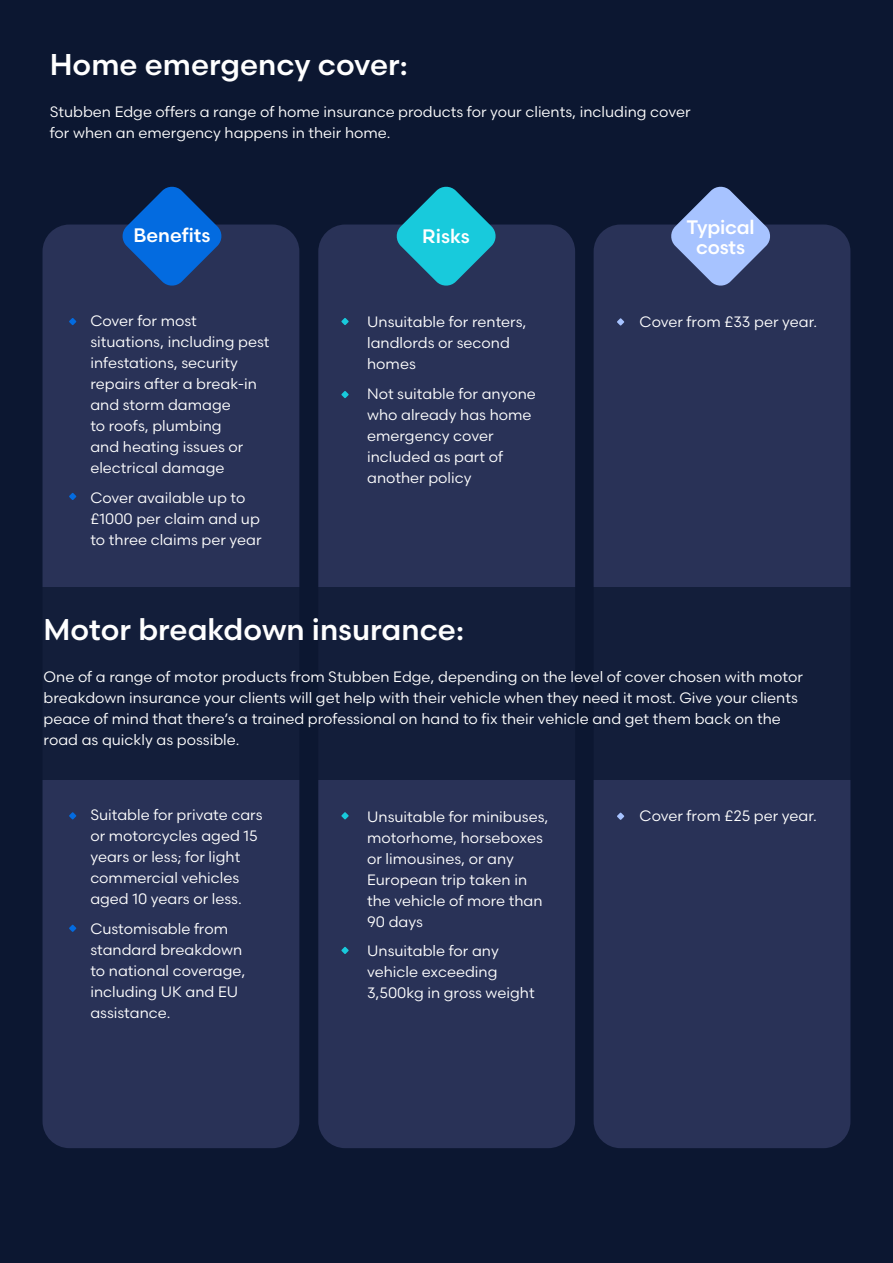
<style>
.page{position:relative;width:893px;height:1263px;background:#0c1731}
.page>*{position:absolute;margin:0;border:0;box-sizing:border-box;transform-origin:0 0}
.t1{font:500 30px "Scandia";color:#fff}
.t2{font:500 19.5px/19.5px "Scandia";letter-spacing:-.01em;color:#fff;text-align:center}
.t3{font:15px/21px "Scandia";color:#fff}
</style>
<div class="page">
<div style="left:43px;top:225px;width:256px;height:923px;background:#293257;border-radius:27px"></div>
<div style="left:318px;top:225px;width:257px;height:923px;background:#293257;border-radius:27px"></div>
<div style="left:594px;top:225px;width:256px;height:923px;background:#293257;border-radius:27px"></div>
<svg style="left:69px;top:318px;width:7px;height:7px"></svg>
<svg style="left:69px;top:493px;width:7px;height:7px"></svg>
<svg style="left:69px;top:812px;width:7px;height:7px"></svg>
<svg style="left:69px;top:925px;width:7px;height:7px"></svg>
<svg style="left:341px;top:812px;width:8px;height:7px"></svg>
<svg style="left:341px;top:318px;width:8px;height:7px"></svg>
<svg style="left:341px;top:391px;width:8px;height:7px"></svg>
<svg style="left:341px;top:947px;width:8px;height:7px"></svg>
<svg style="left:617px;top:318px;width:7px;height:8px"></svg>
<svg style="left:617px;top:812px;width:7px;height:8px"></svg>
<svg style="left:117px;top:186px;width:110px;height:100px"></svg>
<svg style="left:391px;top:186px;width:110px;height:100px"></svg>
<svg style="left:666px;top:186px;width:109px;height:100px"></svg>
<div style="left:43px;top:587px;width:807px;height:192px;background:#131e3a"></div>
<h1 class="t1" style="left:50px;top:46px;width:360px">Home emergency cover:</h1>
<p class="t3" style="left:50px;top:101px;width:642px">Stubben Edge offers a range of home insurance products for your clients, including cover for when an emergency happens in their home.</p>
<h2 class="t2" style="left:133px;top:225px;width:79px">Benefits</h2>
<h2 class="t2" style="left:422px;top:226px;width:49px">Risks</h2>
<h2 class="t2" style="left:686px;top:217px;width:70px">Typical costs</h2>
<p class="t3" style="left:90px;top:310px;width:181px">Cover for most situations, including pest infestations, security repairs after a break-in and storm damage<br>to roofs, plumbing<br>and heating issues or electrical damage</p>
<p class="t3" style="left:90px;top:487px;width:173px">Cover available up to £1000 per claim and up to three claims per year</p>
<p class="t3" style="left:367px;top:311px;width:161px">Unsuitable for renters, landlords or second homes</p>
<p class="t3" style="left:367px;top:383px;width:170px">Not suitable for anyone who already has home emergency cover included as part of another policy</p>
<p class="t3" style="left:640px;top:311px;width:179px">Cover from £33 per year.</p>
<h1 class="t1" style="left:44px;top:611px;width:422px">Motor breakdown insurance:</h1>
<p class="t3" style="left:44px;top:666px;width:761px">One of a range of motor products from Stubben Edge, depending on the level of cover chosen with motor breakdown insurance your clients will get help with their vehicle when they need it most. Give your clients peace of mind that there’s a trained professional on hand to fix their vehicle and get them back on the road as quickly as possible.</p>
<p class="t3" style="left:90px;top:804px;width:174px">Suitable for private cars or motorcycles aged 15 years or less; for light commercial vehicles aged 10 years or less.</p>
<p class="t3" style="left:90px;top:918px;width:157px">Customisable from standard breakdown to national coverage, including UK and EU assistance.</p>
<p class="t3" style="left:367px;top:806px;width:183px">Unsuitable for minibuses, motorhome, horseboxes or limousines, or any<br>European trip taken in the vehicle of more than<br>90 days</p>
<p class="t3" style="left:367px;top:940px;width:169px">Unsuitable for any vehicle exceeding<br>3,500kg in gross weight</p>
<p class="t3" style="left:640px;top:805px;width:179px">Cover from £25 per year.</p>
</div>
